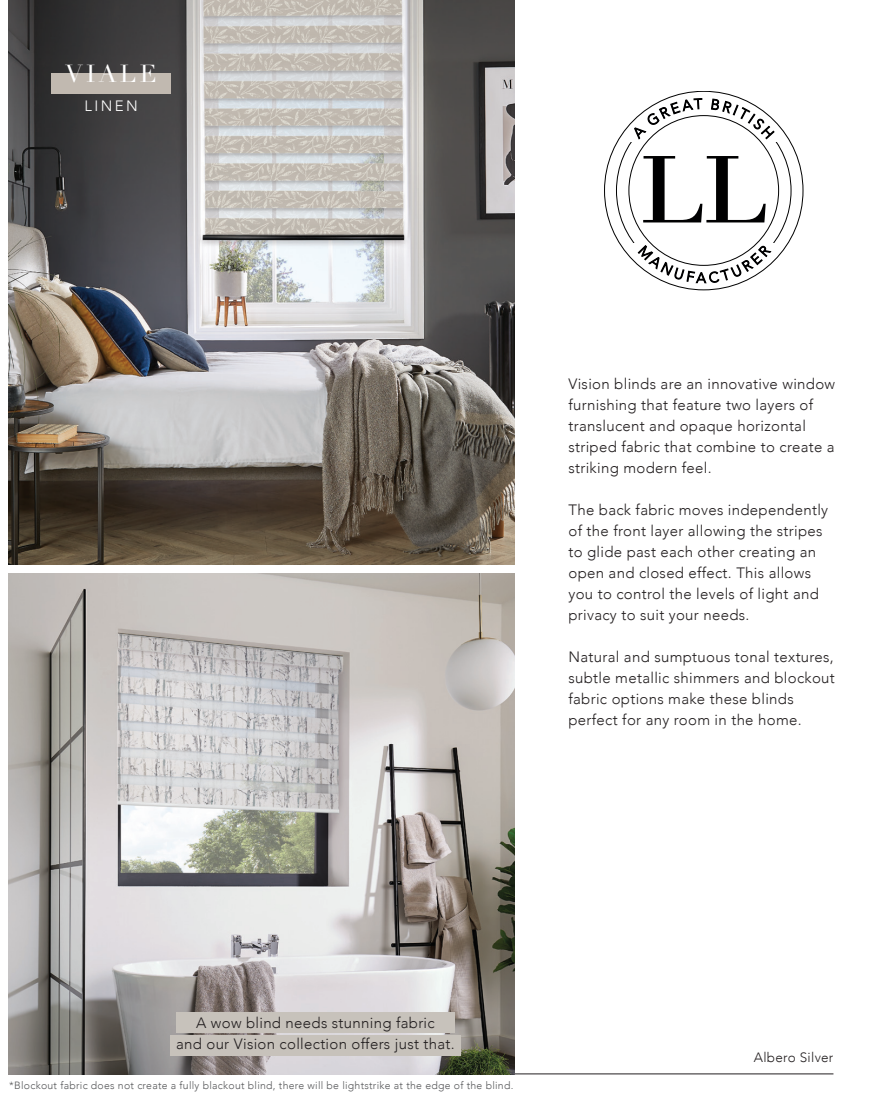
<style>
.page{position:relative;width:893px;height:1106px;background:#fff}
.page>*{position:absolute;margin:0;border:0;box-sizing:border-box;transform-origin:0 0}
.t1{font:24px "Didot";letter-spacing:.14em;color:#fff}
.t2{font:300 15px/21px "Avenir";letter-spacing:.02em;color:#231f20}
.t3{font:300 15px "Avenir";letter-spacing:.16em;color:#fff}
.t4{font:300 13.5px "Avenir";letter-spacing:.02em;color:#231f20}
.t5{font:300 10.5px "Avenir";letter-spacing:.025em;color:#57585a}
</style>
<div class="page">
<img style="left:9px;top:0;width:505px;height:564px">
<hr style="left:514px;top:1073px;width:319px;height:1px;background:#231f20">
<img style="left:9px;top:573px;width:505px;height:501px">
<div style="left:176px;top:1012px;width:278px;height:20px;background:#c7c2bb"></div>
<div style="left:170px;top:1034px;width:291px;height:21px;background:#c7c2bb"></div>
<svg style="left:604px;top:91px;width:199px;height:199px"></svg>
<svg style="left:616px;top:98px;width:175px;height:185px"></svg>
<div style="left:52px;top:73px;width:119px;height:21px;background:#c1b9b0"></div>
<h1 class="t1" style="left:65px;top:59px;width:93px">VIALE</h1>
<p class="t3" style="left:84px;top:97px;width:55px">LINEN</p>
<p class="t2" style="left:568px;top:373px;width:268px">Vision blinds are an innovative window furnishing that feature two layers of translucent and opaque horizontal striped fabric that combine to create a striking modern feel.</p>
<p class="t2" style="left:568px;top:499px;width:261px">The back fabric moves independently of the front layer allowing the stripes to glide past each other creating an open and closed effect. This allows you to control the levels of light and privacy to suit your needs.</p>
<p class="t2" style="left:568px;top:646px;width:268px">Natural and sumptuous tonal textures, subtle metallic shimmers and blockout fabric options make these blinds perfect for any room in the home.</p>
<p class="t2" style="left:176px;top:1012px;width:280px;text-align:center">A wow blind needs stunning fabric<br>and our Vision collection offers just that.</p>
<p class="t5" style="left:9px;top:1078px;width:506px">*Blockout fabric does not create a fully blackout blind, there will be lightstrike at the edge of the blind.</p>
<p class="t4" style="left:754px;top:1049px;width:81px">Albero Silver</p>
</div>
